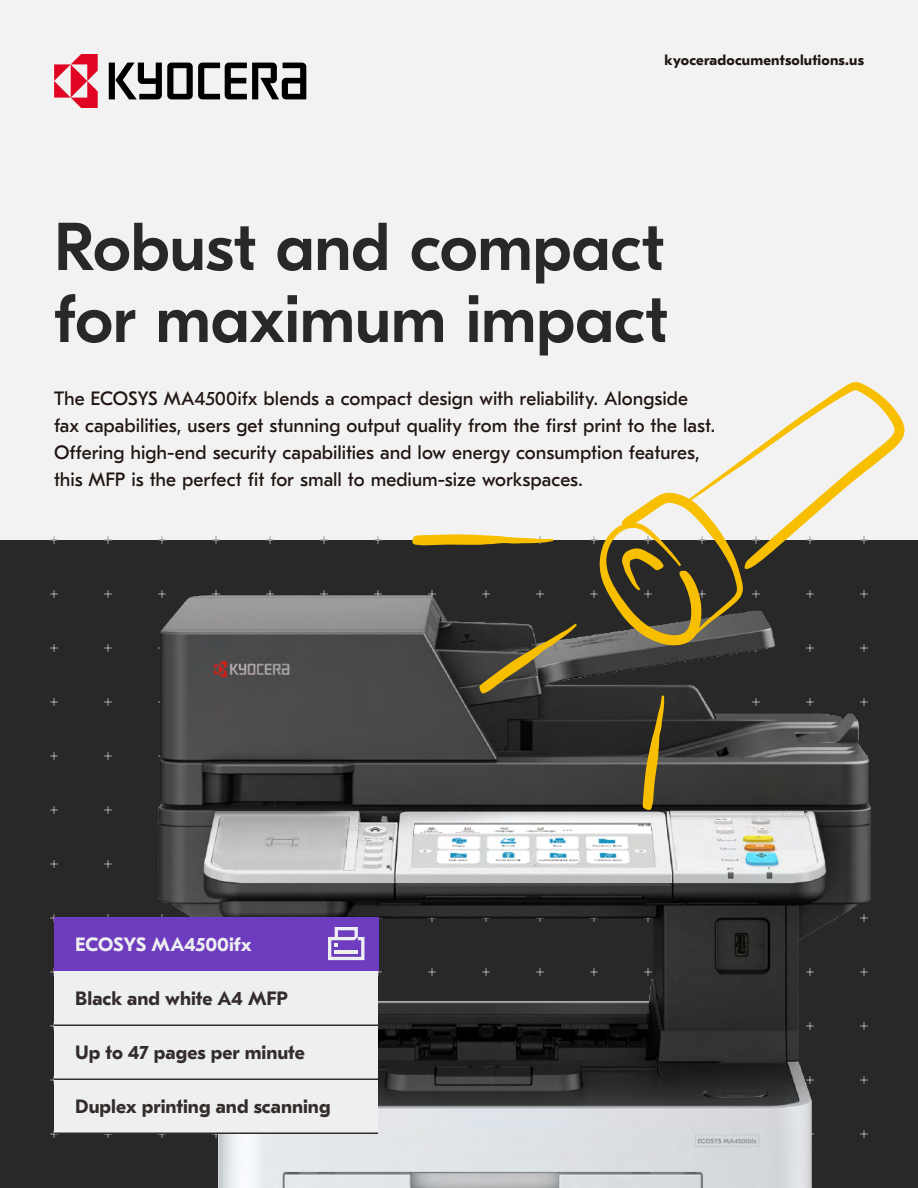
<style>
.page{position:relative;width:918px;height:1188px;background:#f2f2f2}
.page>*{position:absolute;margin:0;border:0;box-sizing:border-box;transform-origin:0 0}
.t1{font:500 67.5px/72px "GT Eesti Pro Display";letter-spacing:-.005em;color:#282828}
.t2{font:19.35px/27px "GT Eesti Pro Text";color:#1f1410}
.t3{font:700 19.35px "GT Eesti Pro Text";color:#332c2b}
.t4{font:700 19.35px "GT Eesti Pro Text";letter-spacing:-.005em;color:#eeeff1}
.t5{font:700 14.7px "GT Eesti Pro Text";letter-spacing:.01em;color:#1f1410}
</style>
<div class="page">
<div style="left:0;top:540px;width:918px;height:648px;background:#282828"></div>
<svg style="left:109px;top:63px;width:197px;height:36px"></svg>
<svg style="left:54px;top:54px;width:44px;height:54px"></svg>
<img style="left:158px;top:590px;width:713px;height:598px">
<div style="left:54px;top:917px;width:324px;height:54px;background:#6e3cbe"></div>
<div style="left:54px;top:1025px;width:324px;height:54px;background:#eeeff1"></div>
<div style="left:54px;top:1079px;width:324px;height:54px;background:#eeeff1"></div>
<div style="left:54px;top:971px;width:324px;height:54px;background:#eeeff1"></div>
<hr style="left:54px;top:1024px;width:324px;height:2px;background:#332c2b">
<hr style="left:54px;top:1078px;width:324px;height:2px;background:#332c2b">
<hr style="left:54px;top:1132px;width:324px;height:2px;background:#332c2b">
<svg style="left:328px;top:927px;width:36px;height:33px"></svg>
<svg style="left:600px;top:382px;width:305px;height:263px"></svg>
<svg style="left:412px;top:534px;width:141px;height:11px"></svg>
<svg style="left:479px;top:624px;width:98px;height:70px"></svg>
<svg style="left:642px;top:695px;width:22px;height:115px"></svg>
<svg style="left:622px;top:548px;width:42px;height:42px"></svg>
<p class="t5" style="left:665px;top:52px;width:201px">kyoceradocumentsolutions.us</p>
<h1 class="t1" style="left:54px;top:213px;width:616px">Robust and compact for maximum impact</h1>
<p class="t2" style="left:54px;top:385px;width:663px">The ECOSYS MA4500ifx blends a compact design with reliability. Alongside fax capabilities, users get stunning output quality from the first print to the last.<br>Offering high-end security capabilities and low energy consumption features, this MFP is the perfect fit for small to medium-size workspaces.</p>
<p class="t4" style="left:75px;top:934px;width:178px">ECOSYS MA4500ifx</p>
<p class="t3" style="left:75px;top:988px;width:214px">Black and white A4 MFP</p>
<p class="t3" style="left:75px;top:1042px;width:231px">Up to 47 pages per minute</p>
<p class="t3" style="left:75px;top:1096px;width:257px">Duplex printing and scanning</p>
</div>
